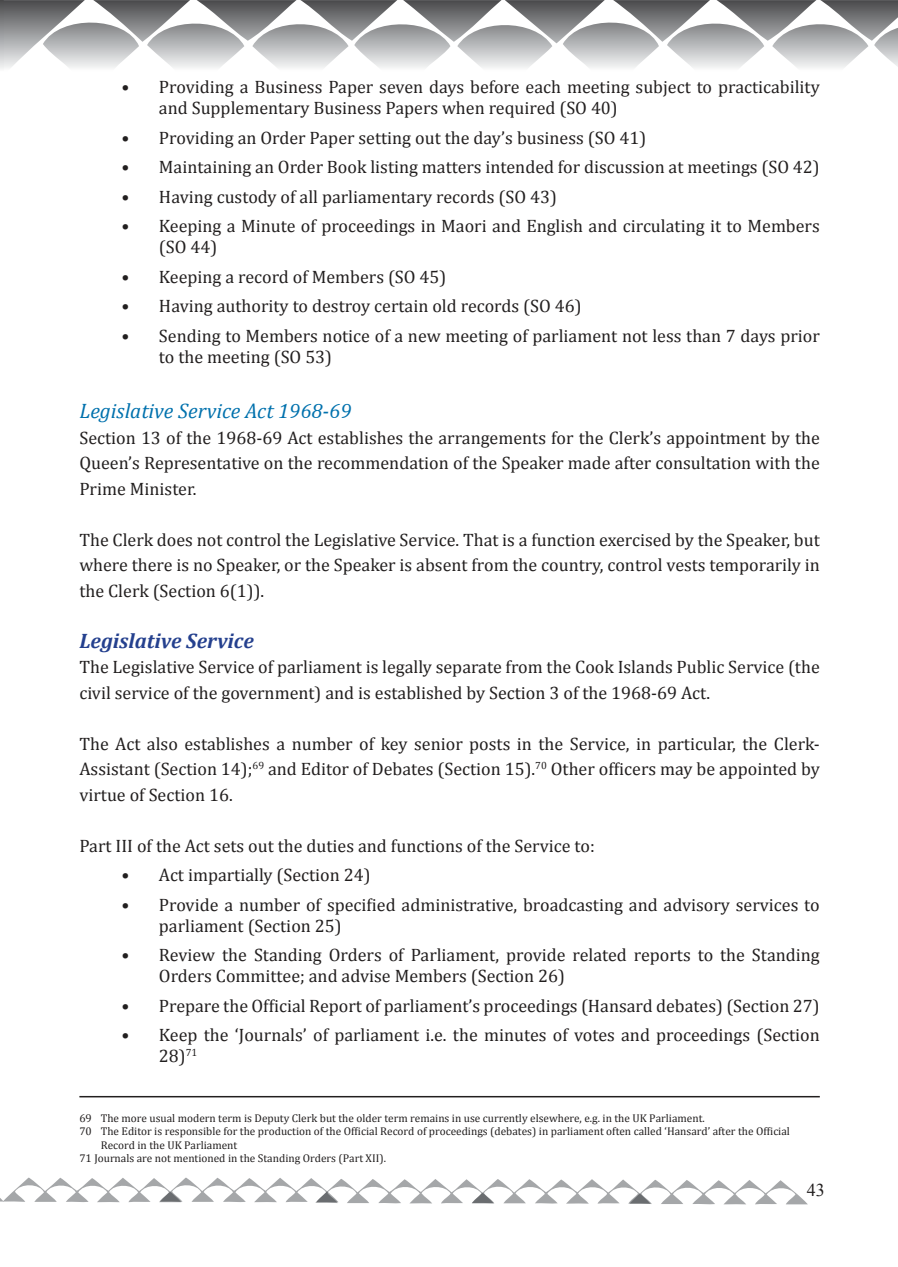
<style>
.page{position:relative;width:898px;height:1267px;background:#fff}
.page>*{position:absolute;margin:0;border:0;box-sizing:border-box;transform-origin:0 0}
.t1{font:italic 21px "Cambria";color:#0071ad}
.t2{font:italic 700 21px "Cambria";color:#24408e}
.t3{font:18px/25.5px "Cambria";color:#221f1f}
.t4{font:18px "Times New Roman";color:#221f1f}
.t5{font:11.25px "Cambria";color:#221f1f}
</style>
<div class="page">
<svg style="left:4px;top:0;width:518px;height:68px"></svg>
<svg style="left:0;top:1177px;width:807px;height:27px"></svg>
<hr style="left:79px;top:1096px;width:740px;height:1px;background:#221f1f">
<svg style="left:0;top:0;width:4px;height:69px"></svg>
<svg style="left:522px;top:0;width:376px;height:68px"></svg>
<p class="t3" style="left:159px;top:77px;width:662px;line-height:21px;text-indent:-37px">• Providing a Business Paper seven days before each meeting subject to practicability and Supplementary Business Papers when required (SO 40)</p>
<p class="t3" style="left:121px;top:125px;width:526px">• Providing an Order Paper setting out the day’s business (SO 41)</p>
<p class="t3" style="left:121px;top:154px;width:699px">• Maintaining an Order Book listing matters intended for discussion at meetings (SO 42)</p>
<p class="t3" style="left:121px;top:184px;width:437px">• Having custody of all parliamentary records (SO 43)</p>
<p class="t3" style="left:159px;top:216px;width:662px;line-height:21px;text-indent:-37px">• Keeping a Minute of proceedings in Maori and English and circulating it to Members (SO 44)</p>
<p class="t3" style="left:121px;top:264px;width:326px">• Keeping a record of Members (SO 45)</p>
<p class="t3" style="left:121px;top:293px;width:461px">• Having authority to destroy certain old records (SO 46)</p>
<p class="t3" style="left:159px;top:325px;width:662px;line-height:21px;text-indent:-37px">• Sending to Members notice of a new meeting of parliament not less than 7 days prior to the meeting (SO 53)</p>
<p class="t1" style="left:79px;top:403px;width:273px">Legislative Service Act 1968-69</p>
<p class="t3" style="left:79px;top:426px;width:741px;text-align:justify">Section 13 of the 1968-69 Act establishes the arrangements for the Clerk’s appointment by the Queen’s Representative on the recommendation of the Speaker made after consultation with the Prime Minister.</p>
<p class="t3" style="left:79px;top:528px;width:741px;text-align:justify">The Clerk does not control the Legislative Service. That is a function exercised by the Speaker, but where there is no Speaker, or the Speaker is absent from the country, control vests temporarily in the Clerk (Section 6(1)).</p>
<p class="t2" style="left:79px;top:633px;width:176px">Legislative Service</p>
<p class="t3" style="left:79px;top:656px;width:741px">The Legislative Service of parliament is legally separate from the Cook Islands Public Service (the civil service of the government) and is established by Section 3 of the 1968-69 Act.</p>
<p class="t3" style="left:79px;top:732px;width:741px;text-align:justify">The Act also establishes a number of key senior posts in the Service, in particular, the Clerk-Assistant (Section 14);<sup>69</sup> and Editor of Debates (Section 15).<sup>70</sup> Other officers may be appointed by virtue of Section 16.</p>
<p class="t3" style="left:79px;top:834px;width:516px">Part III of the Act sets out the duties and functions of the Service to:</p>
<p class="t3" style="left:121px;top:862px;width:251px">• Act impartially (Section 24)</p>
<p class="t3" style="left:159px;top:894px;width:662px;line-height:21px;text-indent:-37px">• Provide a number of specified administrative, broadcasting and advisory services to parliament (Section 25)</p>
<p class="t3" style="left:159px;top:944px;width:662px;line-height:21px;text-indent:-37px">• Review the Standing Orders of Parliament, provide related reports to the Standing<br>Orders Committee; and advise Members (Section 26)</p>
<p class="t3" style="left:121px;top:992px;width:699px">• Prepare the Official Report of parliament’s proceedings (Hansard debates) (Section 27)</p>
<p class="t3" style="left:159px;top:1024px;width:662px;line-height:21px;text-indent:-37px">• Keep the ‘Journals’ of parliament i.e. the minutes of votes and proceedings (Section<br>28)<sup>71</sup></p>
<p class="t5" style="left:79px;top:1114px;width:626px">69 The more usual modern term is Deputy Clerk but the older term remains in use currently elsewhere, e.g. in the UK Parliament.</p>
<p class="t5" style="left:79px;top:1125px;width:712px">70 The Editor is responsible for the production of the Official Record of proceedings (debates) in parliament often called ‘Hansard’ after the Official</p>
<p class="t5" style="left:101px;top:1141px;width:138px">Record in the UK Parliament</p>
<p class="t5" style="left:79px;top:1154px;width:308px">71 Journals are not mentioned in the Standing Orders (Part XII).</p>
<p class="t4" style="left:806px;top:1179px;width:19px">43</p>
</div>
